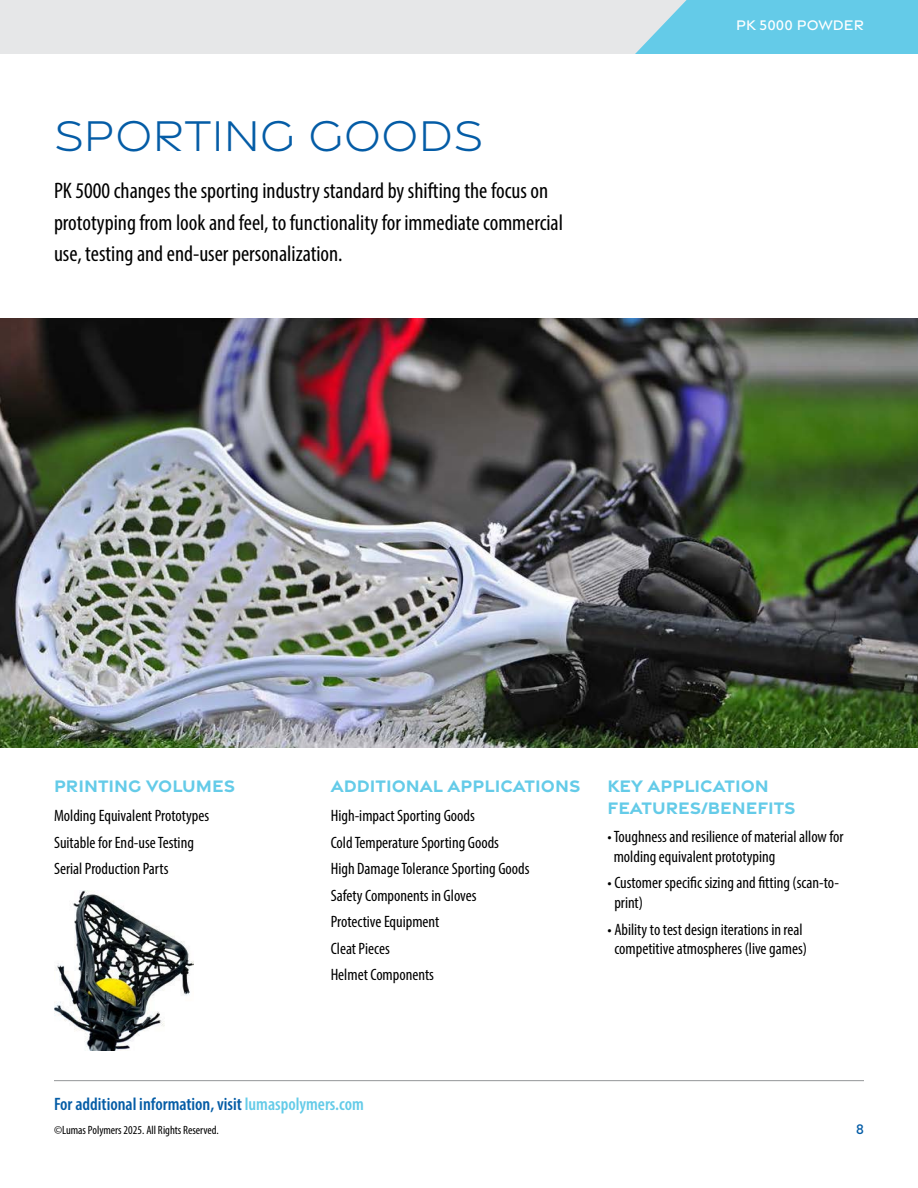
<style>
.page{position:relative;width:918px;height:1188px;background:#fff}
.page>*{position:absolute;margin:0;border:0;box-sizing:border-box;transform-origin:0 0}
.t1{font:300 46.5px "Gravesend Sans";color:#045ca6}
.t2{font:condensed 22.5px/31.5px "Myriad Pro";color:#000}
.t3{font:700 18px/21.6px "Gravesend Sans";color:#64cbe8}
.t4{font:600 condensed 18px "Myriad Pro";color:#045ca6}
.t5{font:condensed 16.5px/26.5px "Myriad Pro";color:#000}
.t6{font:500 15px "Gravesend Sans";color:#fff}
.t7{font:500 15px "Gravesend Sans";color:#045ca6}
.t8{font:condensed 12px "Myriad Pro";color:#000}
.s1{color:#64cbe8}
</style>
<div class="page">
<div style="left:0;top:0;width:712px;height:54px;background:#e6e7e8"></div>
<hr style="left:54px;top:1080px;width:810px;height:1px;background:#939598">
<svg style="left:635px;top:0;width:283px;height:54px;background:#6fcde8"></svg>
<img style="left:0;top:318px;width:918px;height:429px">
<img style="left:54px;top:891px;width:139px;height:160px">
<h1 class="t1" style="left:54px;top:109px;width:431px">SPORTING GOODS</h1>
<h2 class="t2" style="left:54px;top:175px;width:511px">PK 5000 changes the sporting industry standard by shifting the focus on prototyping from look and feel, to functionality for immediate commercial use, testing and end-user personalization.</h2>
<p class="t6" style="left:736px;top:16px;width:129px">PK 5000 POWDER</p>
<p class="t3" style="left:54px;top:774px;width:183px">PRINTING VOLUMES</p>
<p class="t3" style="left:331px;top:774px;width:251px">ADDITIONAL APPLICATIONS</p>
<p class="t3" style="left:608px;top:774px;width:190px">KEY APPLICATION<br>FEATURES/BENEFITS</p>
<p class="t5" style="left:54px;top:802px;width:157px">Molding Equivalent Prototypes<br>Suitable for End-use Testing<br>Serial Production Parts</p>
<p class="t5" style="left:331px;top:802px;width:200px">High-impact Sporting Goods<br>Cold Temperature Sporting Goods<br>High Damage Tolerance Sporting Goods<br>Safety Components in Gloves<br>Protective Equipment<br>Cleat Pieces<br>Helmet Components</p>
<p class="t5" style="left:614px;top:826px;width:231px;line-height:19.8px;text-indent:-6px">• Toughness and resilience of material allow for molding equivalent prototyping</p>
<p class="t5" style="left:614px;top:873px;width:226px;line-height:19.8px;text-indent:-7px">• Customer specific sizing and fitting (scan-to&shy;print)</p>
<p class="t5" style="left:608px;top:919px;width:201px;line-height:19.8px;text-align:center">• Ability to test design iterations in real competitive atmospheres (live games)</p>
<p class="t4" style="left:54px;top:1093px;width:311px">For additional information, visit <span class="s1">lumaspolymers.com</span></p>
<p class="t8" style="left:54px;top:1122px;width:166px">©Lumas Polymers 2025. All Rights Reserved.</p>
<p class="t7" style="left:856px;top:1120px;width:9px">8</p>
</div>
